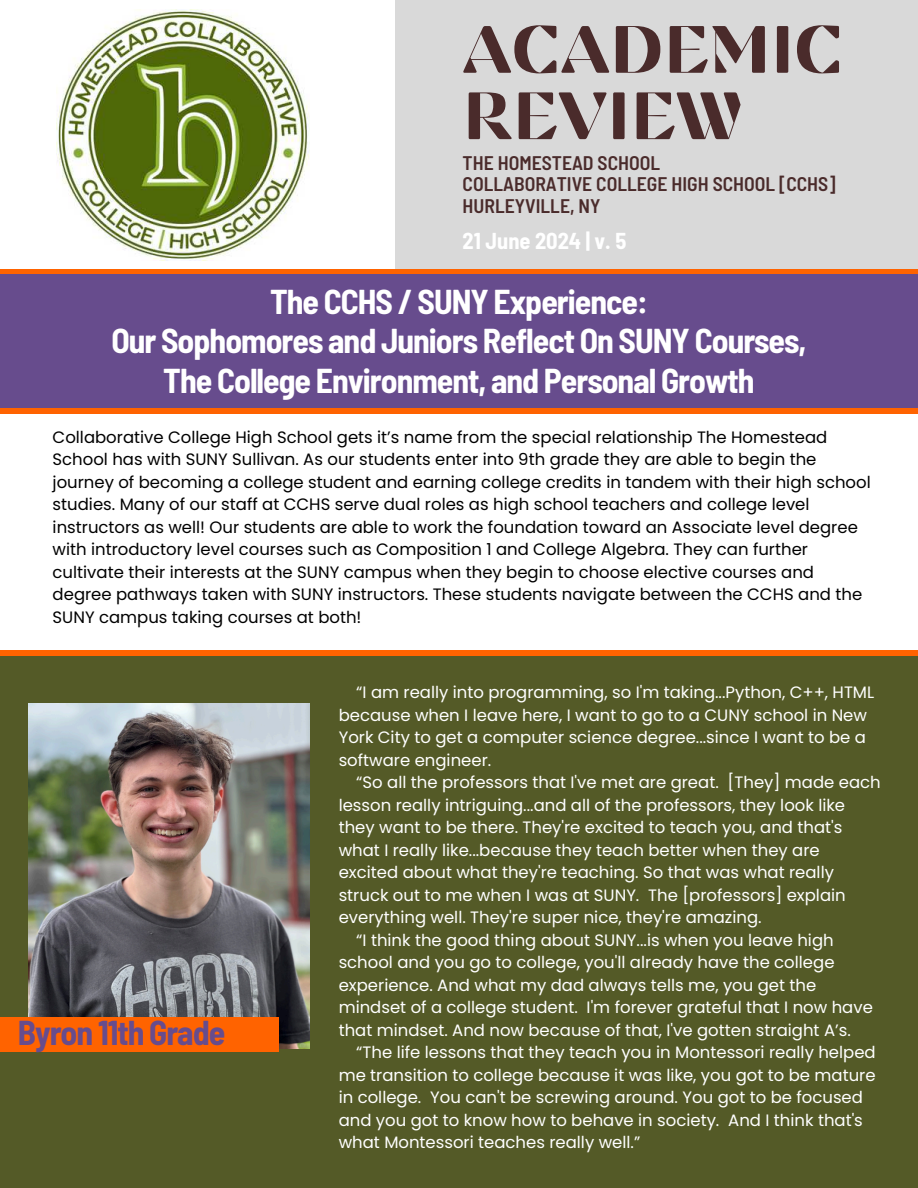
<style>
.page{position:relative;width:918px;height:1188px;background:#fff}
.page>*{position:absolute;margin:0;border:0;box-sizing:border-box;transform-origin:0 0}
.t1{font:66.75px/66.3px "Findel Display";color:#4a2b2b}
.t2{font:700 semi-condensed 33.75px/39.3px "Barlow";letter-spacing:-.03em;color:#fff;text-align:center}
.t3{font:700 semi-condensed 33.75px "Barlow";letter-spacing:-.03em;color:#674c8d}
.t4{font:700 semi-condensed 22.5px "Barlow";color:#fff}
.t5{font:600 semi-condensed 19.65px/21.3px "Barlow";color:#4a2b2b}
.t6{font:16.5px/22.5px "Poppins";color:#fff}
.t7{font:16.5px/22.5px "Poppins";color:#000}
</style>
<div class="page">
<div style="left:395px;top:0;width:523px;height:272px;background:#d9d9d9"></div>
<img style="left:56px;top:9px;width:253px;height:252px">
<div style="left:0;top:269px;width:918px;height:6px;background:#ff6300"></div>
<div style="left:0;top:408px;width:918px;height:6px;background:#ff6300"></div>
<div style="left:0;top:275px;width:918px;height:133px;background:#674c8d"></div>
<div style="left:0;top:656px;width:918px;height:532px;background:#545a27"></div>
<div style="left:0;top:650px;width:918px;height:6px;background:#ff6300"></div>
<img style="left:28px;top:703px;width:282px;height:346px">
<div style="left:0;top:1017px;width:279px;height:35px;background:#ff6300"></div>
<h1 class="t1" style="left:463px;top:15px;width:382px">ACADEMIC<br>REVIEW</h1>
<p class="t5" style="left:463px;top:151px;width:374px">THE HOMESTEAD SCHOOL<br>COLLABORATIVE COLLEGE HIGH SCHOOL [CCHS]<br>HURLEYVILLE, NY</p>
<h3 class="t4" style="left:463px;top:224px;width:165px">21 June 2024 | v. 5</h3>
<h2 class="t2" style="left:111px;top:280px;width:697px">The CCHS / SUNY Experience:<br>Our Sophomores and Juniors Reflect On SUNY Courses,<br>The College Environment, and Personal Growth</h2>
<p class="t7" style="left:53px;top:426px;width:820px">Collaborative College High School gets it’s name from the special relationship The Homestead School has with SUNY Sullivan. As our students enter into 9th grade they are able to begin the journey of becoming a college student and earning college credits in tandem with their high school studies. Many of our staff at CCHS serve dual roles as high school teachers and college level instructors as well! Our students are able to work the foundation toward an Associate level degree with introductory level courses such as Composition 1 and College Algebra. They can further cultivate their interests at the SUNY campus when they begin to choose elective courses and degree pathways taken with SUNY instructors. These students navigate between the CCHS and the SUNY campus taking courses at both!</p>
<h2 class="t3" style="left:18px;top:1008px;width:209px">Byron 11th Grade</h2>
<p class="t6" style="left:339px;top:681px;width:537px;text-indent:18px">“I am really into programming, so I'm taking...Python, C++, HTML because when I leave here, I want to go to a CUNY school in New York City to get a computer science degree...since I want to be a software engineer.</p>
<p class="t6" style="left:356px;top:771px;width:526px">“So all the professors that I've met are great. [They] made each</p>
<p class="t6" style="left:339px;top:794px;width:508px">lesson really intriguing...and all of the professors, they look like</p>
<p class="t6" style="left:339px;top:816px;width:505px">they want to be there. They're excited to teach you, and that's</p>
<p class="t6" style="left:339px;top:839px;width:483px">what I really like...because they teach better when they are</p>
<p class="t6" style="left:339px;top:861px;width:497px">excited about what they're teaching. So that was what really</p>
<p class="t6" style="left:339px;top:884px;width:509px">struck out to me when I was at SUNY. The [professors] explain</p>
<p class="t6" style="left:339px;top:906px;width:424px">everything well. They're super nice, they're amazing.</p>
<p class="t6" style="left:356px;top:929px;width:479px">“I think the good thing about SUNY...is when you leave high</p>
<p class="t6" style="left:339px;top:951px;width:497px">school and you go to college, you'll already have the college</p>
<p class="t6" style="left:339px;top:974px;width:479px">experience. And what my dad always tells me, you get the</p>
<p class="t6" style="left:339px;top:996px;width:536px">mindset of a college student. I'm forever grateful that I now have</p>
<p class="t6" style="left:339px;top:1019px;width:514px">that mindset. And now because of that, I've gotten straight A’s.</p>
<p class="t6" style="left:356px;top:1041px;width:521px">“The life lessons that they teach you in Montessori really helped</p>
<p class="t6" style="left:339px;top:1064px;width:538px">me transition to college because it was like, you got to be mature</p>
<p class="t6" style="left:339px;top:1086px;width:526px">in college. You can't be screwing around. You got to be focused</p>
<p class="t6" style="left:339px;top:1109px;width:526px">and you got to know how to behave in society. And I think that's</p>
<p class="t6" style="left:339px;top:1131px;width:303px">what Montessori teaches really well.”</p>
</div>
